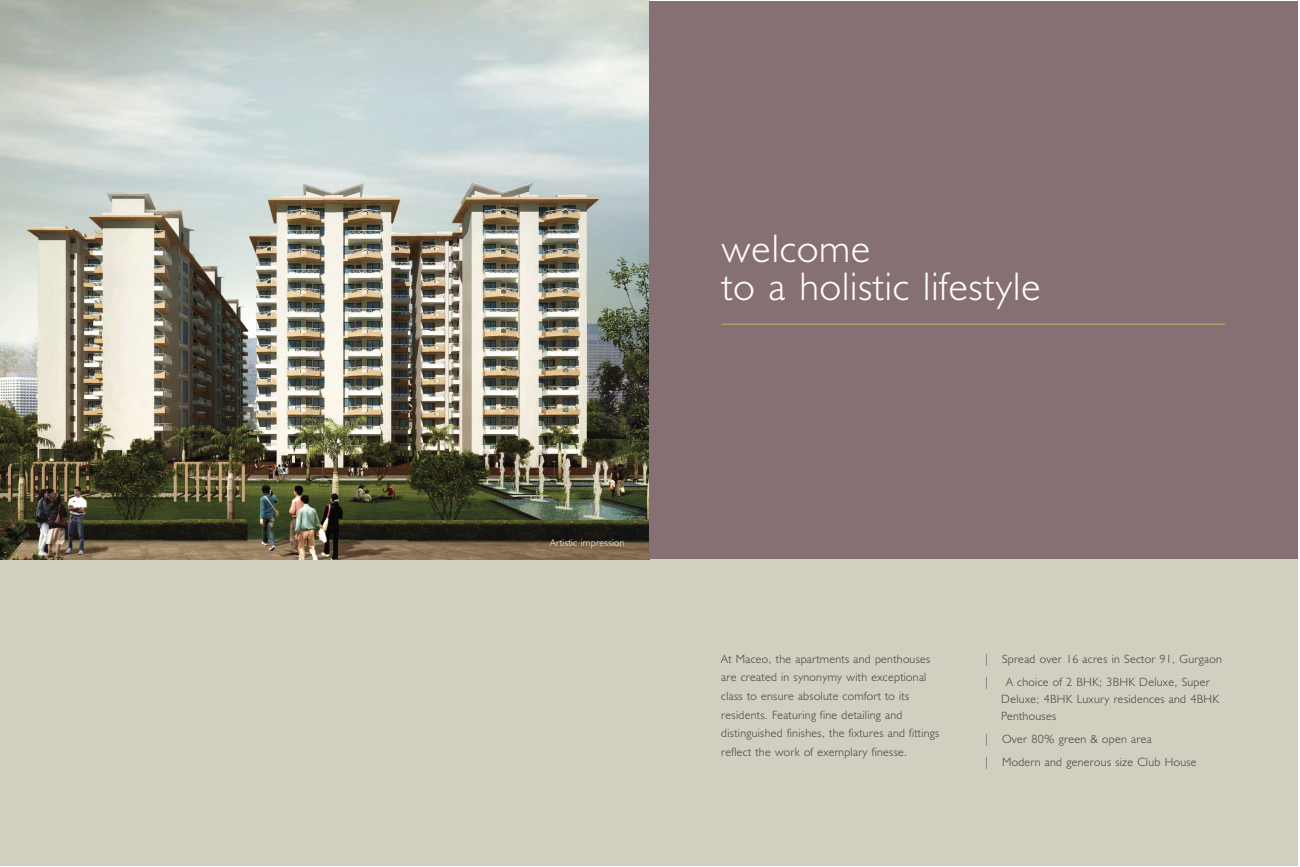
<style>
.page{position:relative;width:1300px;height:867px;background:#fff}
.page>*{position:absolute;margin:0;border:0;box-sizing:border-box;transform-origin:0 0}
.t1{font:italic 300 40px/38.1px "Humanist 521 BT";letter-spacing:.025em;color:#fff}
.t2{font:italic 300 12px/18.6px "Humanist 521 BT";letter-spacing:.025em;color:#404040}
.t3{font:italic 300 10px "Humanist 521 BT";letter-spacing:.025em;color:#fff}
</style>
<div class="page">
<div style="left:649px;top:1px;width:648px;height:864px;background:#d1cfbf"></div>
<div style="left:1px;top:1px;width:648px;height:864px;background:#d1cfbf"></div>
<img style="left:1px;top:1px;width:648px;height:558px">
<div style="left:649px;top:1px;width:648px;height:557px;background:#877073"></div>
<hr style="left:721px;top:323px;width:504px;height:1px;background:#d1ab69">
<p class="t3" style="left:550px;top:538px;width:76px">Artistic impression</p>
<h1 class="t1" style="left:722px;top:233px;width:320px">welcome<br>to a holistic lifestyle</h1>
<p class="t2" style="left:721px;top:650px;width:220px">At Maceo, the apartments and penthouses are created in synonymy with exceptional class to ensure absolute comfort to its residents. Featuring fine detailing and distinguished finishes, the fixtures and fittings reflect the work of exemplary finesse.</p>
<p class="t2" style="left:984px;top:648px;width:239px;line-height:22.9px">| Spread over 16 acres in Sector 91, Gurgaon |</p>
<p class="t2" style="left:1001px;top:674px;width:219px;line-height:17.1px;text-indent:5px">A choice of 2 BHK; 3BHK Deluxe, Super<br>Deluxe; 4BHK Luxury residences and 4BHK<br>Penthouses</p>
<p class="t2" style="left:984px;top:728px;width:214px;line-height:22.9px">| Over 80% green &amp; open area<br>| Modern and generous size Club House</p>
</div>
